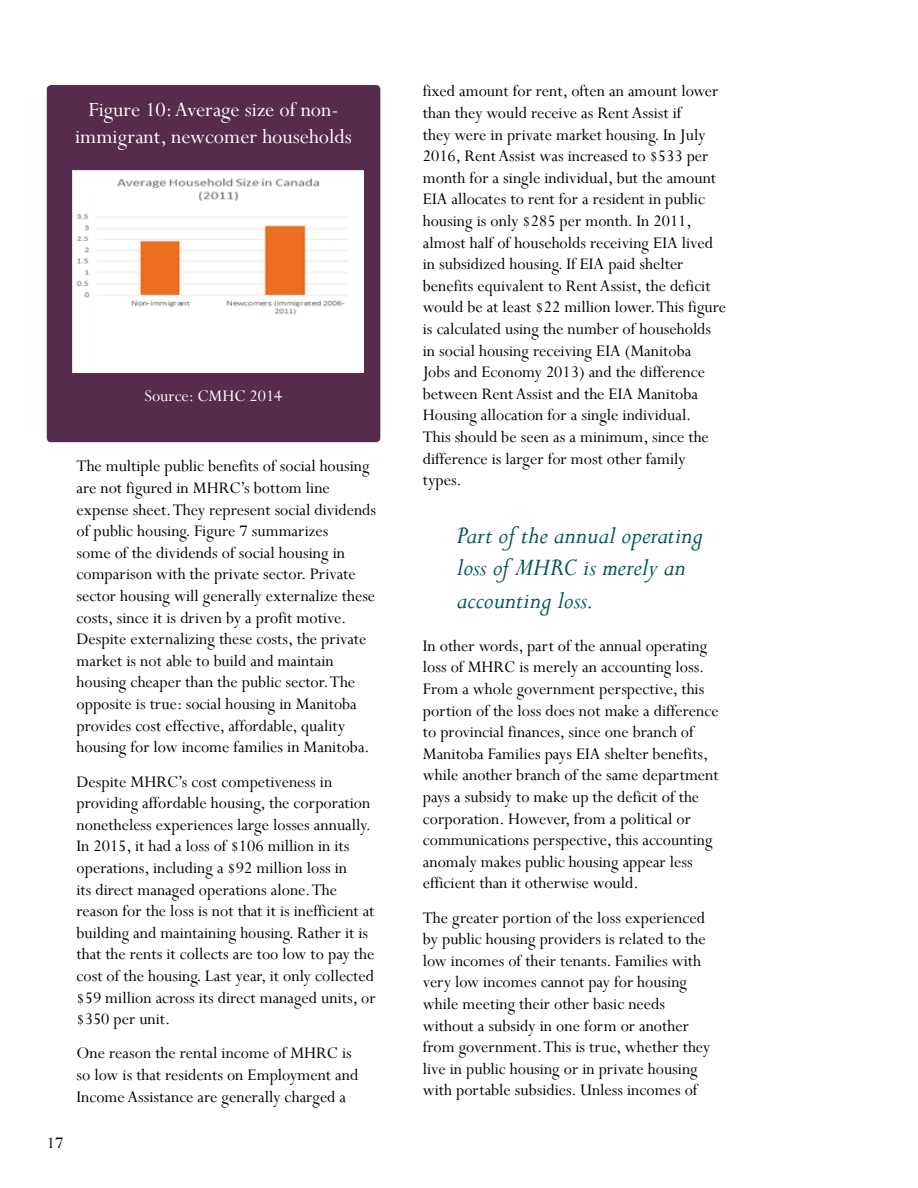
<style>
.page{position:relative;width:918px;height:1188px;background:#fff}
.page>*{position:absolute;margin:0;border:0;box-sizing:border-box;transform-origin:0 0}
.t1{font:italic 27px/32.4px "Perpetua";color:#045651}
.t2{font:22.5px/27px "Perpetua";color:#fff;text-align:center}
.t3{font:18px/21.6px "Perpetua";color:#000}
.t4{font:18px "Perpetua";color:#fff}
</style>
<div class="page">
<div style="left:47px;top:85px;width:333px;height:357px;background:#572b4d;border-radius:4px"></div>
<img style="left:73px;top:170px;width:290px;height:203px">
<p class="t2" style="left:75px;top:96px;width:278px">Figure 10: Average size of non&shy;immigrant, newcomer households</p>
<p class="t4" style="left:145px;top:385px;width:140px">Source: CMHC 2014</p>
<p class="t3" style="left:47px;top:1132px;width:18px">17</p>
<p class="t3" style="left:77px;top:455px;width:301px">The multiple public benefits of social housing are not figured in MHRC’s bottom line expense sheet. They represent social dividends of public housing. Figure 7 summarizes<br>some of the dividends of social housing in comparison with the private sector. Private sector housing will generally externalize these costs, since it is driven by a profit motive.<br>Despite externalizing these costs, the private market is not able to build and maintain housing cheaper than the public sector. The opposite is true: social housing in Manitoba provides cost effective, affordable, quality housing for low income families in Manitoba.</p>
<p class="t3" style="left:77px;top:770px;width:301px">Despite MHRC’s cost competiveness in providing affordable housing, the corporation nonetheless experiences large losses annually.<br>In 2015, it had a loss of $106 million in its operations, including a $92 million loss in<br>its direct managed operations alone. The reason for the loss is not that it is inefficient at building and maintaining housing. Rather it is that the rents it collects are too low to pay the cost of the housing. Last year, it only collected $59 million across its direct managed units, or $350 per unit.</p>
<p class="t3" style="left:77px;top:1042px;width:283px">One reason the rental income of MHRC is so low is that residents on Employment and<br>Income Assistance are generally charged a</p>
<p class="t3" style="left:423px;top:80px;width:305px">fixed amount for rent, often an amount lower than they would receive as Rent Assist if<br>they were in private market housing. In July 2016, Rent Assist was increased to $533 per month for a single individual, but the amount EIA allocates to rent for a resident in public housing is only $285 per month. In 2011, almost half of households receiving EIA lived in subsidized housing. If EIA paid shelter benefits equivalent to Rent Assist, the deficit would be at least $22 million lower. This figure is calculated using the number of households in social housing receiving EIA (Manitoba<br>Jobs and Economy 2013) and the difference between Rent Assist and the EIA Manitoba Housing allocation for a single individual.<br>This should be seen as a minimum, since the difference is larger for most other family types.</p>
<h1 class="t1" style="left:457px;top:518px;width:248px">Part of the annual operating loss of MHRC is merely an accounting loss.</h1>
<p class="t3" style="left:423px;top:634px;width:297px">In other words, part of the annual operating loss of MHRC is merely an accounting loss.<br>From a whole government perspective, this portion of the loss does not make a difference to provincial finances, since one branch of Manitoba Families pays EIA shelter benefits, while another branch of the same department pays a subsidy to make up the deficit of the corporation. However, from a political or communications perspective, this accounting anomaly makes public housing appear less efficient than it otherwise would.</p>
<p class="t3" style="left:423px;top:906px;width:289px">The greater portion of the loss experienced by public housing providers is related to the low incomes of their tenants. Families with very low incomes cannot pay for housing while meeting their other basic needs without a subsidy in one form or another from government. This is true, whether they live in public housing or in private housing with portable subsidies. Unless incomes of</p>
</div>
